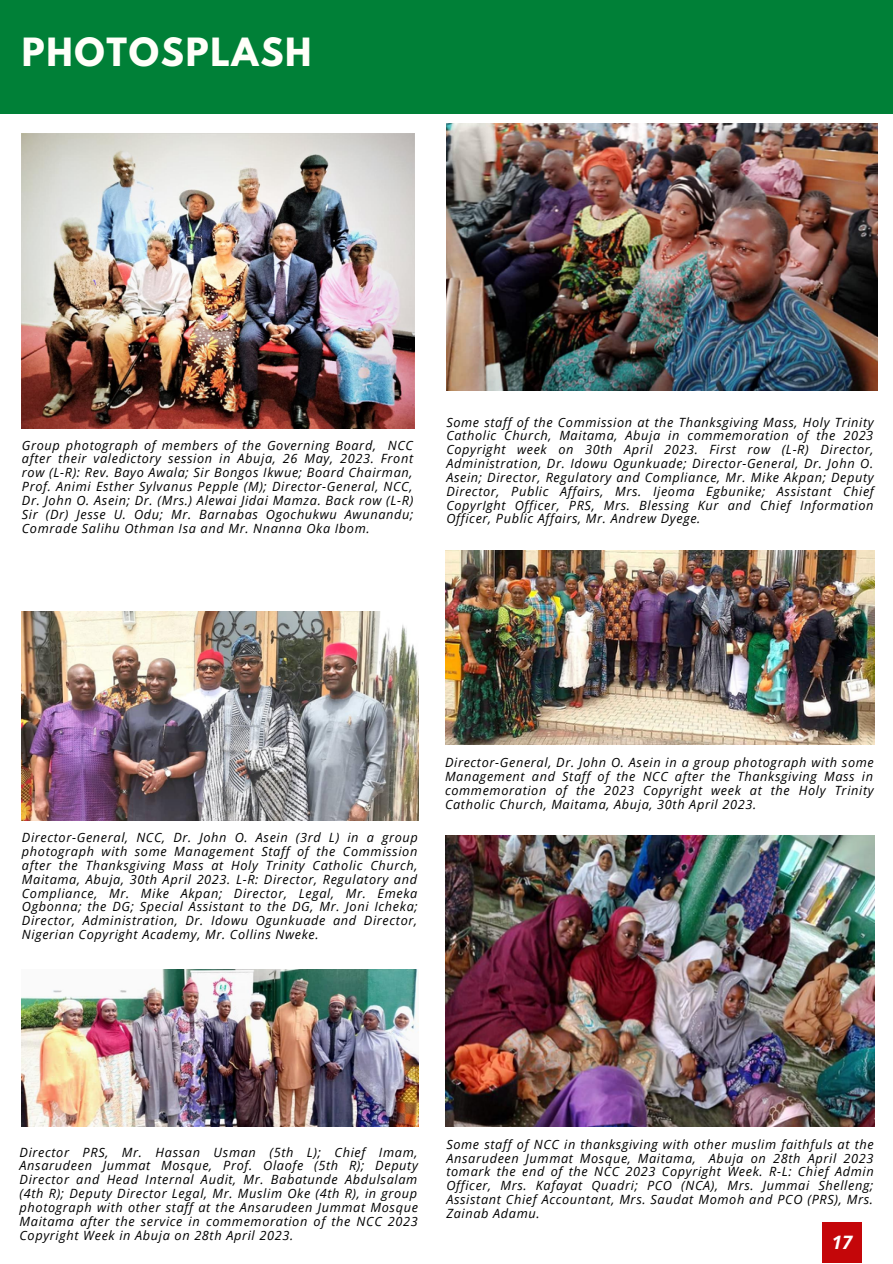
<style>
.page{position:relative;width:893px;height:1264px;background:#fff}
.page>*{position:absolute;margin:0;border:0;box-sizing:border-box;transform-origin:0 0}
.t1{font:700 34.5px "League Spartan";letter-spacing:.05em;color:#fffff9}
.t2{font:italic 700 18.45px "Open Sans";color:#fff}
.t3{font:italic 12.75px/13.8px "Open Sans";letter-spacing:.05em;color:#000;text-align:justify}
</style>
<div class="page">
<div style="left:0;top:0;width:892px;height:114px;background:#008037"></div>
<div style="left:822px;top:1222px;width:39px;height:40px;background:#c40609"></div>
<img style="left:22px;top:134px;width:392px;height:294px">
<img style="left:446px;top:124px;width:431px;height:266px">
<img style="left:22px;top:611px;width:397px;height:209px">
<img style="left:445px;top:550px;width:429px;height:194px">
<img style="left:22px;top:969px;width:397px;height:157px">
<img style="left:445px;top:835px;width:429px;height:291px">
<p class="t1" style="left:22px;top:35px;width:291px">PHOTOSPLASH</p>
<p class="t3" style="left:22px;top:438px;width:393px">Group photograph of members of the Governing Board, NCC after their valedictory session in Abuja, 26 May, 2023. Front row (L-R): Rev. Bayo Awala; Sir Bongos Ikwue; Board Chairman, Prof. Animi Esther Sylvanus Pepple (M); Director-General, NCC, Dr. John O. Asein; Dr. (Mrs.) Alewai Jidai Mamza. Back row (L-R)<br>Sir (Dr) Jesse U. Odu; Mr. Barnabas Ogochukwu Awunandu; Comrade Salihu Othman Isa and Mr. Nnanna Oka Ibom.</p>
<p class="t3" style="left:446px;top:415px;width:429px">Some staff of the Commission at the Thanksgiving Mass, Holy Trinity Catholic Church, Maitama, Abuja in commemoration of the 2023<br>Copyright week on 30th April 2023. First row (L-R) Director, Administration, Dr. Idowu Ogunkuade; Director-General, Dr. John O.<br>Asein; Director, Regulatory and Compliance, Mr. Mike Akpan; Deputy Director, Public Affairs, Mrs. Ijeoma Egbunike; Assistant Chief CopyrIght Officer, PRS, Mrs. Blessing Kur and Chief Information Officer, Public Affairs, Mr. Andrew Dyege.</p>
<p class="t3" style="left:22px;top:830px;width:397px">Director-General, NCC, Dr. John O. Asein (3rd L) in a group photograph with some Management Staff of the Commission after the Thanksgiving Mass at Holy Trinity Catholic Church, Maitama, Abuja, 30th April 2023. L-R: Director, Regulatory and Compliance, Mr. Mike Akpan; Director, Legal, Mr. Emeka Ogbonna; the DG; Special Assistant to the DG, Mr. Joni Icheka; Director, Administration, Dr. Idowu Ogunkuade and Director, Nigerian Copyright Academy, Mr. Collins Nweke.</p>
<p class="t3" style="left:445px;top:755px;width:430px">Director-General, Dr. John O. Asein in a group photograph with some Management and Staff of the NCC after the Thanksgiving Mass in commemoration of the 2023 Copyright week at the Holy Trinity Catholic Church, Maitama, Abuja, 30th April 2023.</p>
<p class="t3" style="left:20px;top:1144px;width:400px">Director PRS, Mr. Hassan Usman (5th L); Chief Imam, Ansarudeen Jummat Mosque, Prof. Olaofe (5th R); Deputy Director and Head Internal Audit, Mr. Babatunde Abdulsalam (4th R); Deputy Director Legal, Mr. Muslim Oke (4th R), in group photograph with other staff at the Ansarudeen Jummat Mosque Maitama after the service in commemoration of the NCC 2023<br>Copyright Week in Abuja on 28th April 2023.</p>
<p class="t3" style="left:446px;top:1136px;width:429px">Some staff of NCC in thanksgiving with other muslim faithfuls at the Ansarudeen Jummat Mosque, Maitama, Abuja on 28th April 2023 tomark the end of the NCC 2023 Copyright Week. R-L: Chief Admin Officer, Mrs. Kafayat Quadri; PCO (NCA), Mrs. Jummai Shelleng; Assistant Chief Accountant, Mrs. Saudat Momoh and PCO (PRS), Mrs.<br>Zainab Adamu.</p>
<p class="t2" style="left:831px;top:1229px;width:22px">17</p>
</div>
